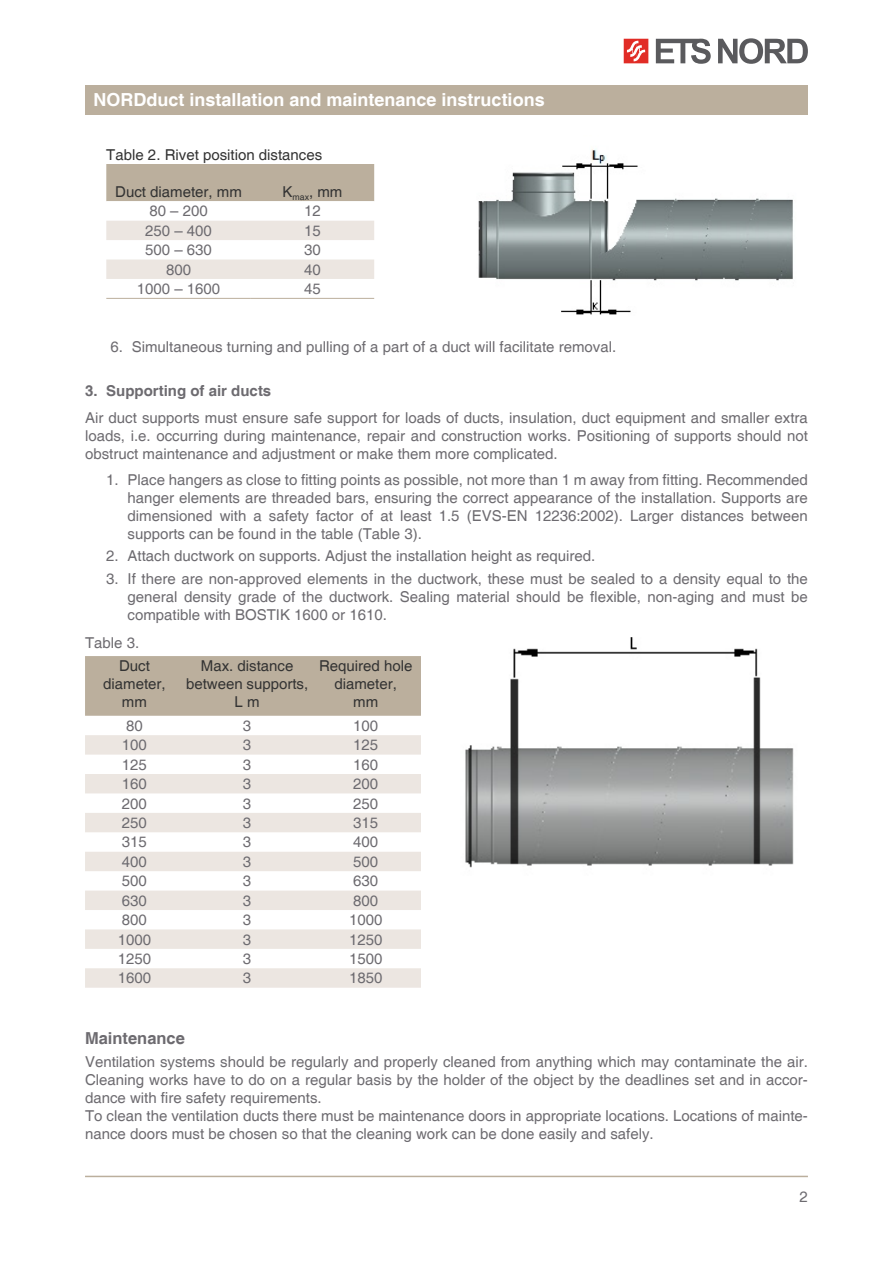
<style>
.page{position:relative;width:893px;height:1263px;background:#fff}
.page>*{position:absolute;margin:0;border:0;box-sizing:border-box;transform-origin:0 0}
.t1{font:700 18px "Helvetica";color:#fff}
.Text{font:700 16.5px "Helvetica";color:#6d6b70}
.Text-2{font:15px/18px "Helvetica";color:#6d6b70;text-align:justify}
.tabeltekst{font:15px "Helvetica";color:#6d6b70}
.Tabeli_päis{font:15px/18px "Helvetica";color:#333;text-align:center}
.t2{font:700 15px "Helvetica";color:#6d6b70}
.Tekst{font:15px "Helvetica";color:#6d6b70}
</style>
<div class="page">
<svg style="left:656px;top:39px;width:55px;height:25px"></svg>
<svg style="left:718px;top:38px;width:90px;height:26px"></svg>
<svg style="left:624px;top:39px;width:24px;height:24px"></svg>
<div style="left:85px;top:85px;width:723px;height:30px;background:#bbaf9d"></div>
<hr style="left:85px;top:1176px;width:723px;height:1px;background:#bbaf9d">
<svg style="left:106px;top:164px;width:268px;height:134px"></svg>
<hr style="left:106px;top:298px;width:145px;height:1px;background:#bbaf9d">
<hr style="left:251px;top:298px;width:123px;height:1px;background:#bbaf9d">
<div style="left:85px;top:656px;width:336px;height:60px;background:#bbaf9d"></div>
<svg style="left:85px;top:735px;width:336px;height:253px;fill:#ece7e2"></svg>
<img style="left:478px;top:149px;width:315px;height:166px">
<img style="left:465px;top:638px;width:329px;height:230px">
<p class="t1" style="left:94px;top:89px;width:453px">NORDduct installation and maintenance instructions</p>
<p class="Tabeli_päis" style="left:106px;top:146px;width:217px">Table 2. Rivet position distances</p>
<p class="Tabeli_päis" style="left:115px;top:183px;width:128px">Duct diameter, mm</p>
<p class="Tabeli_päis" style="left:283px;top:183px;width:61px">K<sub>max</sub>, mm</p>
<p class="tabeltekst" style="left:149px;top:202px;width:60px">80 – 200</p>
<p class="tabeltekst" style="left:304px;top:202px;width:18px">12</p>
<p class="tabeltekst" style="left:145px;top:222px;width:68px">250 – 400</p>
<p class="tabeltekst" style="left:304px;top:222px;width:18px">15</p>
<p class="tabeltekst" style="left:145px;top:241px;width:68px">500 – 630</p>
<p class="tabeltekst" style="left:304px;top:241px;width:18px">30</p>
<p class="tabeltekst" style="left:166px;top:261px;width:27px">800</p>
<p class="tabeltekst" style="left:304px;top:261px;width:18px">40</p>
<p class="tabeltekst" style="left:137px;top:280px;width:85px">1000 – 1600</p>
<p class="tabeltekst" style="left:304px;top:280px;width:18px">45</p>
<p class="Text-2" style="left:111px;top:338px;width:507px">6. Simultaneous turning and pulling of a part of a duct will facilitate removal.</p>
<p class="t2" style="left:85px;top:382px;width:188px">3. Supporting of air ducts</p>
<p class="Text-2" style="left:85px;top:409px;width:724px">Air duct supports must ensure safe support for loads of ducts, insulation, duct equipment and smaller extra loads, i.e. occurring during maintenance, repair and construction works. Positioning of supports should not obstruct maintenance and adjustment or make them more complicated.</p>
<p class="Text-2" style="left:128px;top:471px;width:682px;text-indent:-21px">1. Place hangers as close to fitting points as possible, not more than 1 m away from fitting. Recommended hanger elements are threaded bars, ensuring the correct appearance of the installation. Supports are dimensioned with a safety factor of at least 1.5 (EVS-EN 12236:2002). Larger distances between supports can be found in the table (Table 3).</p>
<p class="Text-2" style="left:106px;top:548px;width:490px">2. Attach ductwork on supports. Adjust the installation height as required.</p>
<p class="Text-2" style="left:128px;top:570px;width:682px;text-indent:-21px">3. If there are non-approved elements in the ductwork, these must be sealed to a density equal to the general density grade of the ductwork. Sealing material should be flexible, non-aging and must be compatible with BOSTIK 1600 or 1610.</p>
<p class="Tekst" style="left:85px;top:634px;width:56px">Table 3.</p>
<p class="Tabeli_päis" style="left:119px;top:657px;width:32px">Duct</p>
<p class="Tabeli_päis" style="left:103px;top:675px;width:64px">diameter,</p>
<p class="Tabeli_päis" style="left:122px;top:693px;width:26px">mm</p>
<p class="Tabeli_päis" style="left:186px;top:657px;width:124px">Max. distance between supports,</p>
<p class="Tabeli_päis" style="left:235px;top:693px;width:27px">L m</p>
<p class="Tabeli_päis" style="left:319px;top:657px;width:95px">Required hole diameter,</p>
<p class="Tabeli_päis" style="left:353px;top:693px;width:26px">mm</p>
<p class="tabeltekst" style="left:126px;top:717px;width:18px">80</p>
<p class="tabeltekst" style="left:243px;top:717px;width:10px">3</p>
<p class="tabeltekst" style="left:353px;top:717px;width:27px">100</p>
<p class="tabeltekst" style="left:122px;top:736px;width:27px">100</p>
<p class="tabeltekst" style="left:243px;top:736px;width:10px">3</p>
<p class="tabeltekst" style="left:353px;top:736px;width:27px">125</p>
<p class="tabeltekst" style="left:122px;top:756px;width:27px">125</p>
<p class="tabeltekst" style="left:243px;top:756px;width:10px">3</p>
<p class="tabeltekst" style="left:353px;top:756px;width:27px">160</p>
<p class="tabeltekst" style="left:122px;top:775px;width:27px">160</p>
<p class="tabeltekst" style="left:243px;top:775px;width:10px">3</p>
<p class="tabeltekst" style="left:353px;top:775px;width:27px">200</p>
<p class="tabeltekst" style="left:122px;top:795px;width:27px">200</p>
<p class="tabeltekst" style="left:243px;top:795px;width:10px">3</p>
<p class="tabeltekst" style="left:353px;top:795px;width:27px">250</p>
<p class="tabeltekst" style="left:122px;top:814px;width:27px">250</p>
<p class="tabeltekst" style="left:243px;top:814px;width:10px">3</p>
<p class="tabeltekst" style="left:353px;top:814px;width:27px">315</p>
<p class="tabeltekst" style="left:122px;top:833px;width:27px">315</p>
<p class="tabeltekst" style="left:243px;top:833px;width:10px">3</p>
<p class="tabeltekst" style="left:353px;top:833px;width:27px">400</p>
<p class="tabeltekst" style="left:122px;top:853px;width:27px">400</p>
<p class="tabeltekst" style="left:243px;top:853px;width:10px">3</p>
<p class="tabeltekst" style="left:353px;top:853px;width:27px">500</p>
<p class="tabeltekst" style="left:122px;top:872px;width:27px">500</p>
<p class="tabeltekst" style="left:243px;top:872px;width:10px">3</p>
<p class="tabeltekst" style="left:353px;top:872px;width:27px">630</p>
<p class="tabeltekst" style="left:122px;top:892px;width:27px">630</p>
<p class="tabeltekst" style="left:243px;top:892px;width:10px">3</p>
<p class="tabeltekst" style="left:353px;top:892px;width:27px">800</p>
<p class="tabeltekst" style="left:122px;top:911px;width:27px">800</p>
<p class="tabeltekst" style="left:243px;top:911px;width:10px">3</p>
<p class="tabeltekst" style="left:349px;top:911px;width:35px">1000</p>
<p class="tabeltekst" style="left:118px;top:931px;width:35px">1000</p>
<p class="tabeltekst" style="left:243px;top:931px;width:10px">3</p>
<p class="tabeltekst" style="left:349px;top:931px;width:35px">1250</p>
<p class="tabeltekst" style="left:118px;top:950px;width:35px">1250</p>
<p class="tabeltekst" style="left:243px;top:950px;width:10px">3</p>
<p class="tabeltekst" style="left:349px;top:950px;width:35px">1500</p>
<p class="tabeltekst" style="left:118px;top:969px;width:35px">1600</p>
<p class="tabeltekst" style="left:243px;top:969px;width:10px">3</p>
<p class="tabeltekst" style="left:349px;top:969px;width:35px">1850</p>
<p class="Text" style="left:85px;top:1028px;width:101px">Maintenance</p>
<p class="Text-2" style="left:85px;top:1053px;width:724px">Ventilation systems should be regularly and properly cleaned from anything which may contaminate the air.<br>Cleaning works have to do on a regular basis by the holder of the object by the deadlines set and in accor&shy;dance with fire safety requirements.</p>
<p class="Text-2" style="left:85px;top:1107px;width:724px">To clean the ventilation ducts there must be maintenance doors in appropriate locations. Locations of mainte&shy;nance doors must be chosen so that the cleaning work can be done easily and safely.</p>
<p class="Text-2" style="left:800px;top:1188px;width:10px">2</p>
</div>
